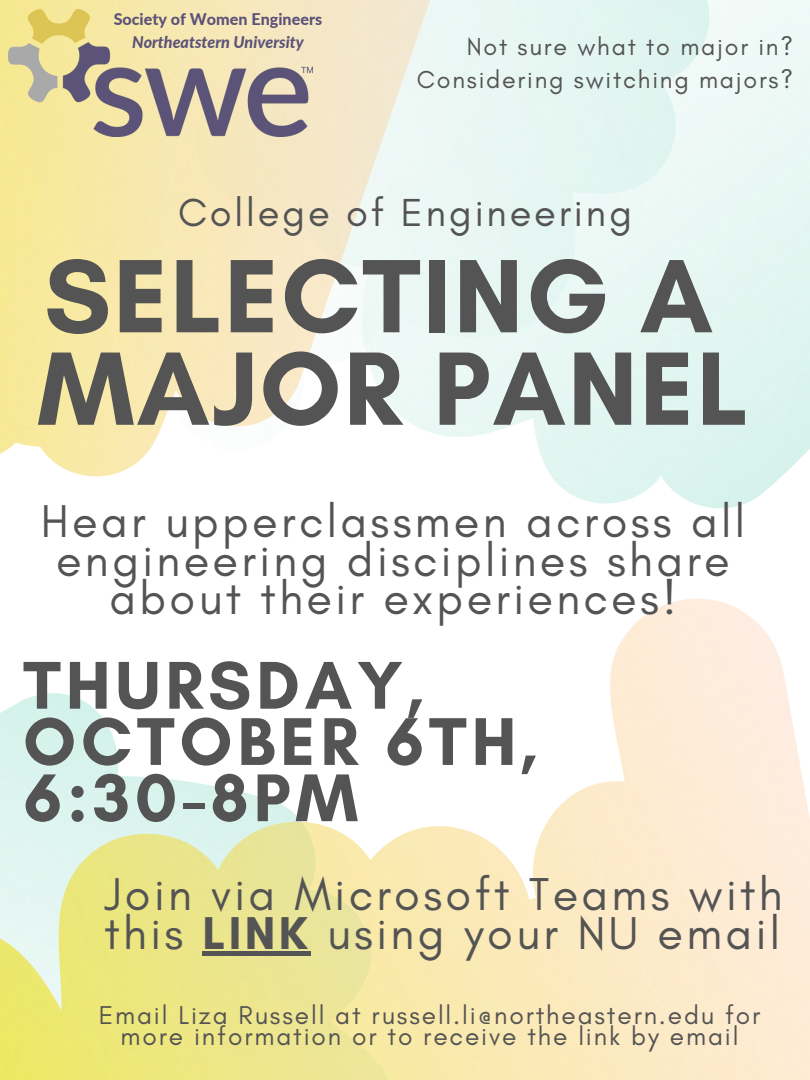
<style>
.page{position:relative;width:810px;height:1080px;background:#fff}
.page>*{position:absolute;margin:0;border:0;box-sizing:border-box;transform-origin:0 0}
.t1{font:700 106.25px "Glacial Indifference";letter-spacing:.02em;color:#545454}
.t2{font:700 68.75px/56.2px "Glacial Indifference";letter-spacing:.07em;color:#545454}
.t3{font:46.88px/38.4px "Glacial Indifference";letter-spacing:.07em;color:#545454}
.t4{font:39.81px "Glacial Indifference";letter-spacing:.07em;color:#545454}
.t5{font:26.31px/21.6px "Glacial Indifference";letter-spacing:.07em;color:#545454;text-align:center}
.t6{font:25px/32.3px "Glacial Indifference";letter-spacing:.07em;color:#545454;text-align:right}
.t7{font:800 16.12px "Lato";color:#5b5378}
.t8{font:italic 800 16.12px "Lato";color:#5b5378}
.s1{font-weight:700}
</style>
<div class="page">
<img style="left:0;top:599px;width:810px;height:481px">
<img style="left:0;top:0;width:518px;height:477px">
<img style="left:8px;top:10px;width:305px;height:127px">
<div style="left:203px;top:951px;width:108px;height:5px;background:#545454"></div>
<p class="t7" style="left:114px;top:9px;width:210px">Society of Women Engineers</p>
<p class="t8" style="left:132px;top:32px;width:173px">Northeatstern University</p>
<p class="t6" style="left:417px;top:30px;width:378px">Not sure what to major in?<br>Considering switching majors?</p>
<p class="t4" style="left:178px;top:189px;width:455px">College of Engineering</p>
<h1 class="t1" style="left:44px;top:231px;width:670px">SELECTING A</h1>
<h1 class="t1" style="left:37px;top:324px;width:713px">MAJOR PANEL</h1>
<p class="t3" style="left:41px;top:502px;width:706px;text-align:center">Hear upperclassmen across all engineering disciplines share about their experiences!</p>
<h2 class="t2" style="left:23px;top:657px;width:517px">THURSDAY,<br>OCTOBER 6TH,<br>6:30-8PM</h2>
<p class="t3" style="left:104px;top:875px;width:680px">Join via Microsoft Teams with this <span class="s1">LINK</span> using your NU email</p>
<p class="t5" style="left:99px;top:1004px;width:663px">Email Liza Russell at russell.li@northeastern.edu for more information or to receive the link by email</p>
</div>
